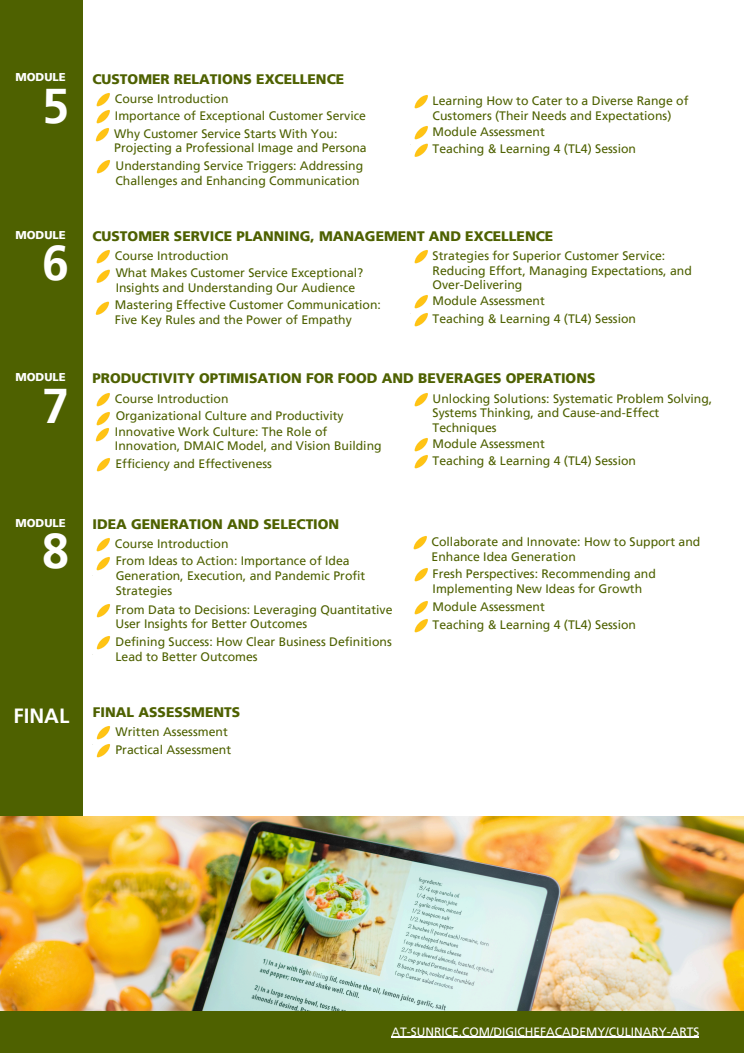
<style>
.page{position:relative;width:744px;height:1053px;background:#fff}
.page>*{position:absolute;margin:0;border:0;box-sizing:border-box;transform-origin:0 0}
.t1{font:700 48.56px "Frutiger LT Pro";color:#fff}
.t2{font:700 20.52px "Frutiger LT Pro";color:#fff}
.t3{font:900 13.76px "Frutiger LT Pro";color:#4e6100}
.t4{font:12.24px/14.5px "Frutiger LT Pro";color:#4e6100}
.t5{font:12px "Frutiger LT Pro";color:#fff}
.t6{font:900 11.32px "Frutiger LT Pro";color:#fff}
</style>
<div class="page">
<div style="left:0;top:1010px;width:744px;height:42px;background:#4e6100"></div>
<div style="left:0;top:0;width:83px;height:1032px;background:#4e6100"></div>
<img style="left:96px;top:93px;width:14px;height:13px">
<img style="left:96px;top:106px;width:14px;height:18px">
<img style="left:414px;top:95px;width:14px;height:14px">
<img style="left:96px;top:250px;width:14px;height:14px">
<img style="left:96px;top:269px;width:14px;height:14px">
<img style="left:95px;top:301px;width:14px;height:14px">
<img style="left:96px;top:160px;width:14px;height:14px">
<img style="left:95px;top:128px;width:14px;height:14px">
<img style="left:414px;top:250px;width:14px;height:14px">
<img style="left:414px;top:295px;width:14px;height:14px">
<img style="left:414px;top:126px;width:14px;height:14px">
<img style="left:410px;top:143px;width:18px;height:14px">
<img style="left:410px;top:313px;width:18px;height:14px">
<img style="left:96px;top:393px;width:14px;height:14px">
<img style="left:96px;top:412px;width:14px;height:12px">
<img style="left:95px;top:424px;width:14px;height:18px">
<img style="left:414px;top:393px;width:14px;height:14px">
<img style="left:414px;top:438px;width:14px;height:13px">
<img style="left:414px;top:451px;width:14px;height:18px">
<img style="left:96px;top:458px;width:14px;height:14px">
<img style="left:96px;top:538px;width:14px;height:14px">
<img style="left:96px;top:557px;width:14px;height:14px">
<img style="left:96px;top:636px;width:14px;height:14px">
<img style="left:414px;top:568px;width:14px;height:14px">
<img style="left:414px;top:601px;width:14px;height:14px">
<img style="left:96px;top:604px;width:14px;height:14px">
<img style="left:413px;top:536px;width:14px;height:14px">
<img style="left:414px;top:619px;width:14px;height:14px">
<img style="left:96px;top:726px;width:14px;height:14px">
<img style="left:96px;top:744px;width:14px;height:14px">
<img style="left:0;top:816px;width:744px;height:194px">
<hr style="left:391px;top:1036px;width:308px;height:1px;background:#fff">
<p class="t6" style="left:16px;top:70px;width:52px">MODULE</p>
<h2 class="t3" style="left:92px;top:70px;width:253px">CUSTOMER RELATIONS EXCELLENCE</h2>
<p class="t1" style="left:42px;top:76px;width:29px">5</p>
<p class="t4" style="left:115px;top:91px;width:115px">Course Introduction</p>
<p class="t4" style="left:115px;top:108px;width:253px">Importance of Exceptional Customer Service</p>
<p class="t4" style="left:114px;top:126px;width:254px">Why Customer Service Starts With You:<br>Projecting a Professional Image and Persona</p>
<p class="t4" style="left:116px;top:158px;width:249px">Understanding Service Triggers: Addressing<br>Challenges and Enhancing Communication</p>
<p class="t4" style="left:433px;top:93px;width:257px">Learning How to Cater to a Diverse Range of<br>Customers (Their Needs and Expectations)</p>
<p class="t4" style="left:433px;top:125px;width:114px">Module Assessment</p>
<p class="t4" style="left:433px;top:142px;width:205px">Teaching &amp; Learning 4 (TL4) Session</p>
<p class="t6" style="left:16px;top:228px;width:52px">MODULE</p>
<p class="t1" style="left:42px;top:234px;width:29px">6</p>
<h2 class="t6" style="left:16px;top:370px;width:52px">MODULE</h2>
<p class="t1" style="left:42px;top:376px;width:29px">7</p>
<p class="t6" style="left:16px;top:515px;width:52px">MODULE</p>
<p class="t1" style="left:42px;top:521px;width:29px">8</p>
<p class="t2" style="left:13px;top:703px;width:57px">FINAL</p>
<p class="t3" style="left:92px;top:228px;width:462px">CUSTOMER SERVICE PLANNING, MANAGEMENT AND EXCELLENCE</p>
<p class="t4" style="left:115px;top:249px;width:115px">Course Introduction</p>
<h2 class="t4" style="left:433px;top:249px;width:261px">Strategies for Superior Customer Service:<br>Reducing Effort, Managing Expectations, and<br>Over-Delivering</h2>
<p class="t4" style="left:433px;top:294px;width:114px">Module Assessment</p>
<p class="t4" style="left:116px;top:266px;width:249px;line-height:14.6px">What Makes Customer Service Exceptional?<br>Insights and Understanding Our Audience</p>
<p class="t4" style="left:115px;top:298px;width:268px;line-height:14.6px">Mastering Effective Customer Communication:<br>Five Key Rules and the Power of Empathy</p>
<p class="t4" style="left:433px;top:311px;width:205px">Teaching &amp; Learning 4 (TL4) Session</p>
<p class="t3" style="left:92px;top:370px;width:505px">PRODUCTIVITY OPTIMISATION FOR FOOD AND BEVERAGES OPERATIONS</p>
<p class="t4" style="left:115px;top:391px;width:115px">Course Introduction</p>
<p class="t4" style="left:433px;top:391px;width:281px">Unlocking Solutions: Systematic Problem Solving,<br>Systems Thinking, and Cause-and-Effect<br>Techniques</p>
<p class="t4" style="left:433px;top:436px;width:114px">Module Assessment</p>
<p class="t4" style="left:116px;top:408px;width:229px">Organizational Culture and Productivity</p>
<p class="t4" style="left:115px;top:424px;width:268px;line-height:14.6px">Innovative Work Culture: The Role of<br>Innovation, DMAIC Model, and Vision Building</p>
<p class="t4" style="left:116px;top:456px;width:158px">Efficiency and Effectiveness</p>
<p class="t4" style="left:433px;top:453px;width:205px">Teaching &amp; Learning 4 (TL4) Session</p>
<p class="t3" style="left:92px;top:516px;width:248px">IDEA GENERATION AND SELECTION</p>
<h2 class="t4" style="left:115px;top:536px;width:115px">Course Introduction</h2>
<p class="t4" style="left:432px;top:534px;width:270px">Collaborate and Innovate: How to Support and<br>Enhance Idea Generation</p>
<p class="t4" style="left:116px;top:553px;width:251px;line-height:14.6px">From Ideas to Action: Importance of Idea<br>Generation, Execution, and Pandemic Profit<br>Strategies</p>
<p class="t4" style="left:116px;top:634px;width:278px">Defining Success: How Clear Business Definitions<br>Lead to Better Outcomes</p>
<p class="t4" style="left:433px;top:566px;width:225px">Fresh Perspectives: Recommending and<br>Implementing New Ideas for Growth</p>
<p class="t4" style="left:116px;top:602px;width:278px">From Data to Decisions: Leveraging Quantitative</p>
<p class="t4" style="left:433px;top:599px;width:114px">Module Assessment</p>
<p class="t4" style="left:116px;top:616px;width:193px">User Insights for Better Outcomes</p>
<p class="t4" style="left:433px;top:617px;width:205px">Teaching &amp; Learning 4 (TL4) Session</p>
<h2 class="t3" style="left:93px;top:704px;width:149px">FINAL ASSESSMENTS</h2>
<p class="t4" style="left:116px;top:724px;width:114px">Written Assessment</p>
<p class="t4" style="left:116px;top:742px;width:117px">Practical Assessment</p>
<h4 class="t5" style="left:391px;top:1024px;width:309px">AT-SUNRICE.COM/DIGICHEFACADEMY/CULINARY-ARTS</h4>
</div>
